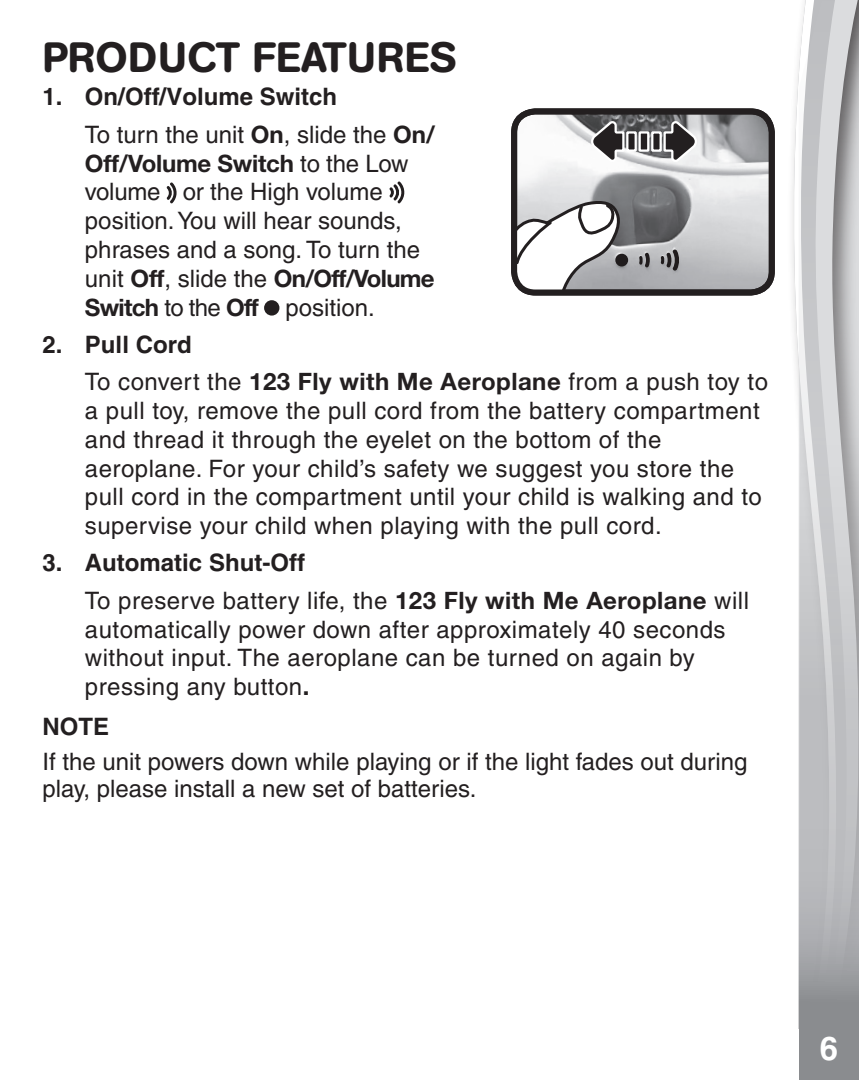
<style>
.page{position:relative;width:859px;height:1080px;background:#fff}
.page>*{position:absolute;margin:0;border:0;box-sizing:border-box;transform-origin:0 0}
.t1{font:500 42px "AG Book Rounded";letter-spacing:.02em;color:#231f20}
.t2{font:700 33px "Helvetica";color:#fff}
.t3{font:500 24px/28.8px "Helvetica";letter-spacing:.02em;color:#231f20}
.t4{font:500 24px/28.8px "Helvetica";color:#231f20}
.t5{font:700 24px "Helvetica Neue 75";letter-spacing:-.015em;color:#231f20}
.t6{font:700 24px "Helvetica";color:#231f20}
.s1{font-weight:700}
.s2{font-family:"Helvetica Neue 75";font-weight:700}
.s3{font-family:"Helvetica";font-weight:500}
</style>
<div class="page">
<svg style="left:793px;top:59px;width:6px;height:970px"></svg>
<svg style="left:799px;top:0;width:60px;height:1080px;background:#bebfc1"></svg>
<div style="left:167px;top:186px;width:5px;height:14px;background:#231f20;border-radius:2px"></div>
<div style="left:166px;top:186px;width:7px;height:14px;border:2px solid #231f20;border-radius:2px"></div>
<svg style="left:170px;top:183px;width:7px;height:20px"></svg>
<div style="left:170px;top:182px;width:8px;height:22px;border:2px solid #231f20;border-radius:2px"></div>
<div style="left:389px;top:187px;width:5px;height:11px;border:2px solid #231f20;border-radius:2px"></div>
<div style="left:394px;top:185px;width:5px;height:15px;background:#231f20;border-radius:2px"></div>
<div style="left:393px;top:184px;width:7px;height:17px;border:2px solid #231f20;border-radius:2px"></div>
<svg style="left:398px;top:182px;width:7px;height:21px"></svg>
<div style="left:397px;top:181px;width:9px;height:23px;border:2px solid #231f20;border-radius:2px"></div>
<div style="left:264px;top:300px;width:15px;height:16px;background:#231f20;border-radius:50%"></div>
<img style="left:698px;top:115px;width:70px;height:174px">
<div style="left:511px;top:108px;width:264px;height:188px;border:6px solid #231f20;border-radius:21px"></div>
<svg style="left:514px;top:111px;width:184px;height:182px"></svg>
<h1 class="t1" style="left:42px;top:33px;width:416px">PRODUCT FEATURES</h1>
<p class="t4" style="left:85px;top:78px;width:351px;line-height:37.2px;text-indent:-43px"><span class="s1">1. On/Off/Volume Switch<br></span>To turn the unit <span class="s2">On</span>, slide the <span class="s2">On/</span></p>
<p class="t5" style="left:85px;top:148px;width:325px">Off/Volume Switch <span class="s3">to the Low</span></p>
<p class="t4" style="left:85px;top:178px;width:337px">volume or the High volume position. You will hear sounds, phrases and a song. To turn the</p>
<p class="t5" style="left:85px;top:263px;width:351px"><span class="s3">unit</span> Off<span class="s3">, slide the</span> On/Off/Volume</p>
<p class="t4" style="left:85px;top:293px;width:291px"><span class="s2">Switch</span> to the <span class="s2">Off</span> position.</p>
<p class="t3" style="left:85px;top:326px;width:684px;line-height:37.2px;text-indent:-43px"><span class="s1">2. Pull Cord<br></span>To convert the <span class="s2">123 Fly with Me Aeroplane</span> from a push toy to</p>
<p class="t3" style="left:85px;top:396px;width:678px">a pull toy, remove the pull cord from the battery compartment and thread it through the eyelet on the bottom of the aeroplane. For your child’s safety we suggest you store the pull cord in the compartment until your child is walking and to supervise your child when playing with the pull cord.</p>
<p class="t3" style="left:85px;top:544px;width:665px;line-height:37.2px;text-indent:-43px"><span class="s1">3. Automatic Shut-Off<br></span>To preserve battery life, the <span class="s2">123 Fly with Me Aeroplane</span> will</p>
<p class="t3" style="left:85px;top:615px;width:642px">automatically power down after approximately 40 seconds without input. The aeroplane can be turned on again by pressing any button<span class="s2">.</span></p>
<p class="t6" style="left:42px;top:712px;width:68px">NOTE</p>
<p class="t4" style="left:42px;top:748px;width:706px;line-height:27px">If the unit powers down while playing or if the light fades out during play, please install a new set of batteries.</p>
<h2 class="t2" style="left:820px;top:1025px;width:24px">6 <sup>6</sup>6</h2>
</div>
